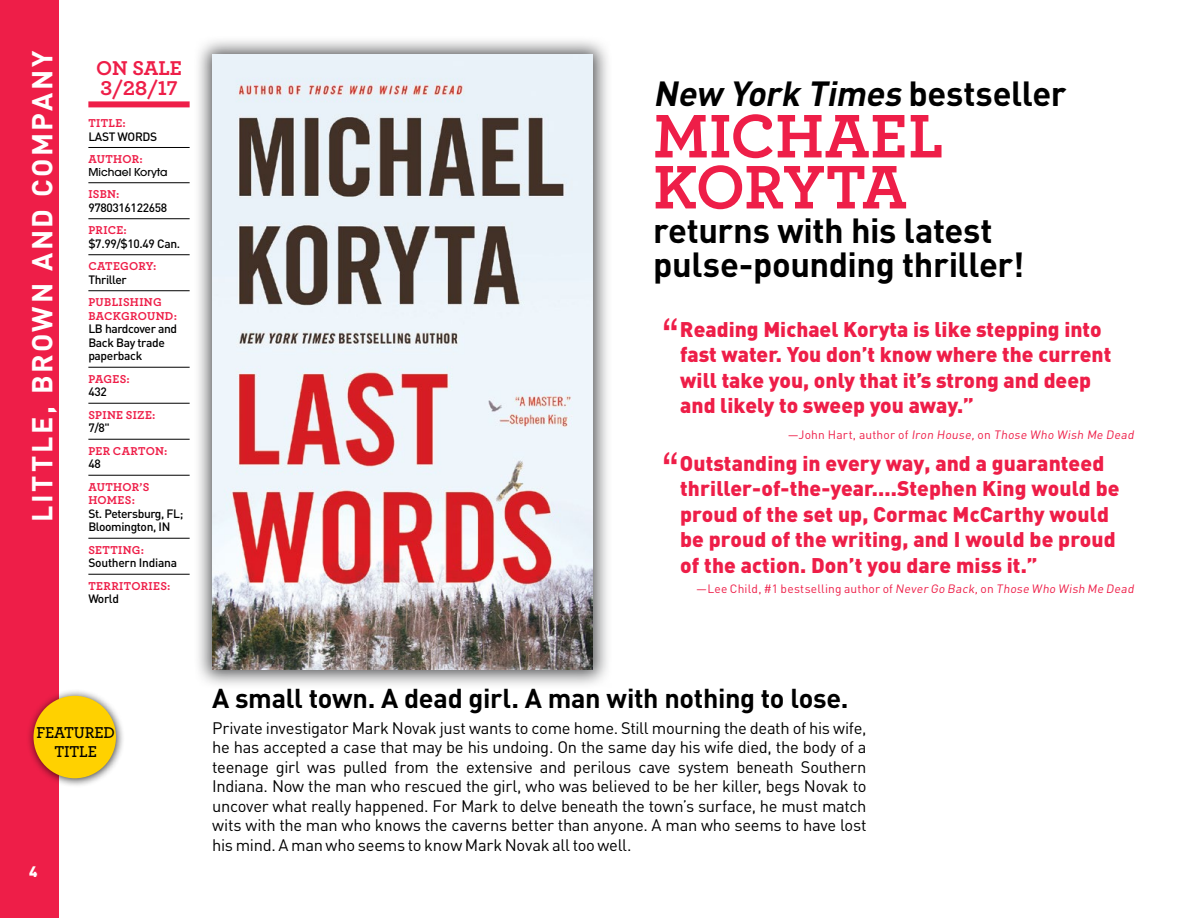
<style>
.page{position:relative;width:1188px;height:918px;background:#fff}
.page>*{position:absolute;margin:0;border:0;box-sizing:border-box;transform-origin:0 0}
.t1{font:700 64.5px/51px "Archer";letter-spacing:-.005em;color:#ee1e48}
.t2{font:700 34.5px/34.5px "DIN";letter-spacing:-.015em;color:#000}
.t3{font:italic 700 34.5px "DIN";color:#000}
.t4{font:700 28.5px "DIN";letter-spacing:.09em;color:#fff}
.t5{font:700 27px "DIN";letter-spacing:-.015em;color:#000}
.t6{font:900 21px/25.5px "DIN";letter-spacing:.005em;color:#ee1e48}
.t7{font:700 21px/19.5px "Archer";color:#ee1e48}
.t8{font:16.5px/19.5px "DIN";letter-spacing:-.02em;color:#000;text-align:justify}
.t9{font:600 16.5px/18.9px "Archer";letter-spacing:-.015em;color:#000;text-align:center;scale:.96 1}
.t10{font:900 15px "DIN";color:#fff}
.t11{font:500 12px/13.5px "DIN";letter-spacing:-.03em;color:#000}
.t12{font:700 12px/13.5px "Archer";letter-spacing:.02em;color:#ee1e48}
.t13{font:12px "DIN";letter-spacing:.02em;color:#ee1e48}
.t14{font:12px "Avant Garde Md ITC";color:#000}
.s1{font-style:normal}
.s2{font-family:"Geneva";font-weight:400;font-size:39px}
</style>
<div class="page">
<div style="left:0;top:0;width:58px;height:918px;background:#ee1e48"></div>
<div style="left:88px;top:101px;width:102px;height:6px;background:#ee1e48"></div>
<hr style="left:88px;top:147px;width:102px;height:1px;background:#000">
<hr style="left:88px;top:182px;width:102px;height:1px;background:#000">
<hr style="left:88px;top:218px;width:102px;height:1px;background:#000">
<hr style="left:88px;top:254px;width:102px;height:1px;background:#000">
<hr style="left:88px;top:290px;width:102px;height:1px;background:#000">
<hr style="left:88px;top:367px;width:102px;height:1px;background:#000">
<hr style="left:88px;top:403px;width:102px;height:1px;background:#000">
<hr style="left:88px;top:439px;width:102px;height:1px;background:#000">
<hr style="left:88px;top:475px;width:102px;height:1px;background:#000">
<hr style="left:88px;top:538px;width:102px;height:1px;background:#000">
<hr style="left:88px;top:574px;width:102px;height:1px;background:#000">
<svg style="left:198px;top:40px;width:410px;height:645px;background:#c9c9ca"></svg>
<img style="left:213px;top:55px;width:380px;height:615px">
<div style="left:26px;top:688px;width:99px;height:100px;background:#000;opacity:.75"></div>
<div style="left:34px;top:696px;width:82px;height:82px;background:#ffd100;border-radius:50%"></div>
<h3 class="t4" style="left:24px;top:522px;width:472px;rotate:-90deg">LITTLE, BROWN AND COMPANY</h3>
<p class="t7" style="left:96px;top:57px;width:87px">ON SALE<br>3/28/17</p>
<p class="t12" style="left:88px;top:116px;width:39px">TITLE:</p>
<p class="t11" style="left:88px;top:129px;width:70px">LAST WORDS</p>
<p class="t12" style="left:88px;top:152px;width:56px">AUTHOR:</p>
<p class="t14" style="left:88px;top:165px;width:81px">Michael Koryta</p>
<p class="t12" style="left:88px;top:187px;width:33px">ISBN:</p>
<p class="t11" style="left:88px;top:200px;width:80px">9780316122658</p>
<p class="t12" style="left:88px;top:223px;width:40px">PRICE:</p>
<p class="t11" style="left:88px;top:236px;width:93px">$7.99/$10.49 Can.</p>
<p class="t12" style="left:88px;top:259px;width:70px">CATEGORY:</p>
<p class="t11" style="left:88px;top:272px;width:40px">Thriller</p>
<p class="t12" style="left:88px;top:295px;width:90px">PUBLISHING<br>BACKGROUND:</p>
<p class="t11" style="left:88px;top:322px;width:90px">LB hardcover and<br>Back Bay trade paperback</p>
<p class="t12" style="left:88px;top:371px;width:43px">PAGES:</p>
<p class="t11" style="left:88px;top:385px;width:20px">432</p>
<p class="t12" style="left:88px;top:407px;width:69px">SPINE SIZE:</p>
<p class="t11" style="left:88px;top:421px;width:23px">7/8"</p>
<p class="t12" style="left:88px;top:443px;width:81px">PER CARTON:</p>
<p class="t11" style="left:88px;top:457px;width:14px">48</p>
<p class="t12" style="left:88px;top:479px;width:62px">AUTHOR’S<br>HOMES:</p>
<p class="t11" style="left:88px;top:506px;width:97px">St. Petersburg, FL;<br>Bloomington, IN</p>
<p class="t12" style="left:88px;top:542px;width:57px">SETTING:</p>
<p class="t11" style="left:88px;top:556px;width:90px">Southern Indiana</p>
<p class="t12" style="left:88px;top:578px;width:84px">TERRITORIES:</p>
<p class="t11" style="left:88px;top:592px;width:32px">World</p>
<h2 class="t3" style="left:653px;top:71px;width:415px">New York Times <span class="s1">bestseller</span></h2>
<h1 class="t1" style="left:653px;top:106px;width:292px">MICHAEL<br>KORYTA</h1>
<h2 class="t2" style="left:653px;top:212px;width:373px">returns with his latest pulse-pounding thriller!</h2>
<p class="t6" style="left:680px;top:315px;width:433px;text-indent:-20px"><span class="s2">“</span>Reading Michael Koryta is like stepping into fast water. You don’t know where the current will take you, only that it’s strong and deep and likely to sweep you away.”</p>
<p class="t13" style="left:788px;top:427px;width:350px">—J o h n H a rt , a u t h o r of Iron House, o n Those Who Wish Me Dead</p>
<p class="t6" style="left:680px;top:449px;width:441px;text-indent:-20px"><span class="s2">“</span>Outstanding in every way, and a guaranteed thriller-of-the-year....Stephen King would be proud of the set up, Cormac McCarthy would be proud of the writing, and I would be proud of the action. Don’t you dare miss it.”</p>
<p class="t13" style="left:696px;top:581px;width:441px">—Lee Child, #1 bestselling author of Never Go Back,on Those Who Wish Me Dead</p>
<p class="t9" style="left:36px;top:722px;width:83px">FEATURED<br>TITLE</p>
<p class="t10" style="left:29px;top:861px;width:10px">4</p>
<h3 class="t5" style="left:212px;top:680px;width:638px">A small town. A dead girl. A man with nothing to lose.</h3>
<p class="t8" style="left:212px;top:718px;width:656px">Private investigator Mark Novak just wants to come home. Still mourning the death of his wife, he has accepted a case that may be his undoing. On the same day his wife died, the body of a teenage girl was pulled from the extensive and perilous cave system beneath Southern Indiana. Now the man who rescued the girl, who was believed to be her killer, begs Novak to uncover what really happened. For Mark to delve beneath the town’s surface, he must match wits with the man who knows the caverns better than anyone. A man who seems to have lost his mind. A man who seems to know Mark Novak all too well.</p>
</div>
